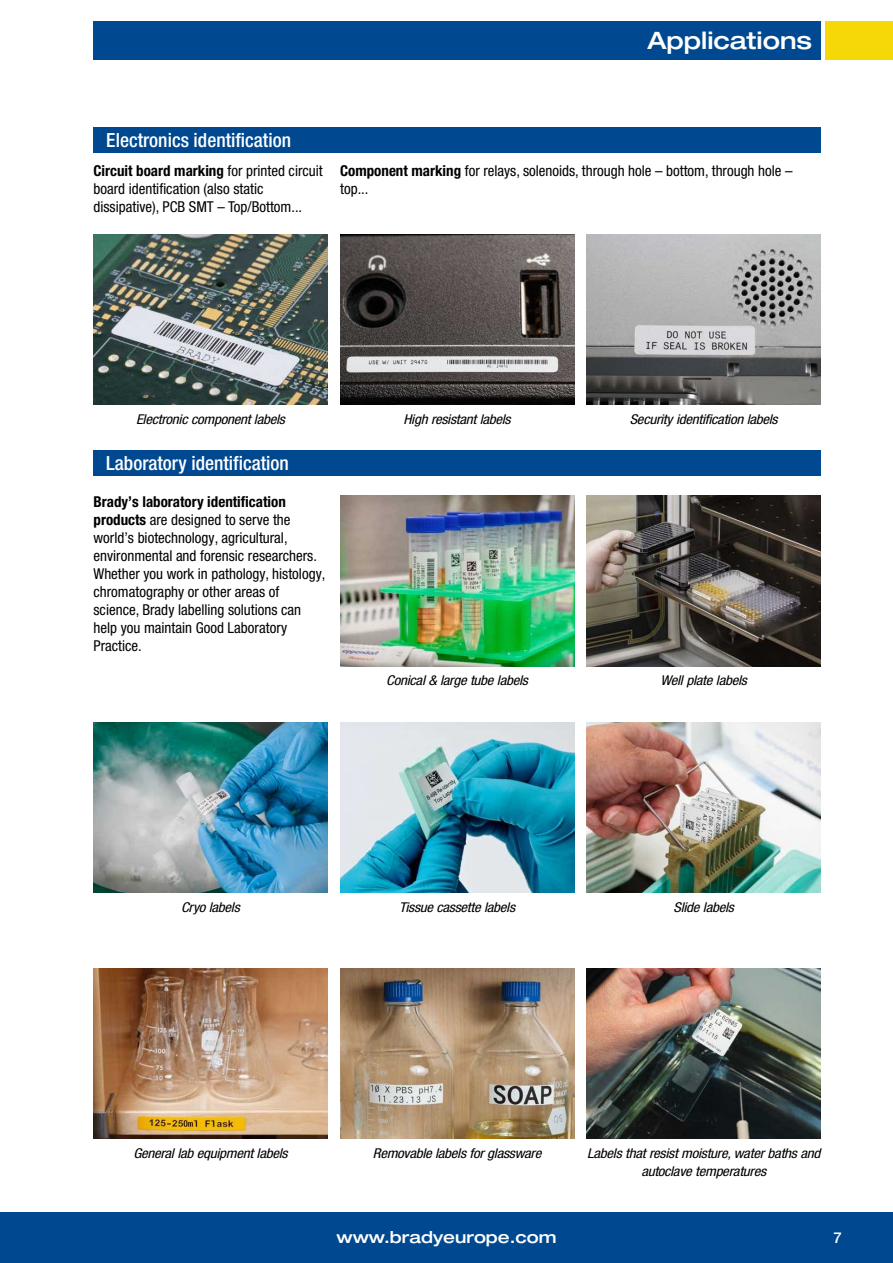
<style>
.page{position:relative;width:893px;height:1263px;background:#fff}
.page>*{position:absolute;margin:0;border:0;box-sizing:border-box;transform-origin:0 0}
.t1{font:500 expanded 24px "Helvetica Neue LT Pro";color:#fff}
.t2{font:500 condensed 19.5px "Helvetica Neue LT Pro";color:#fff}
.t3{font:500 expanded 16.5px "Helvetica Neue LT Pro";color:#fff}
.t4{font:condensed 15px/18px "Helvetica Neue LT Pro";color:#000}
.t5{font:500 15px "Helvetica Neue LT Pro";color:#fff}
.t6{font:italic condensed 13.5px/18px "Helvetica Neue LT Pro";letter-spacing:-.02em;color:#000;text-align:center;scale:1.11 1}
.s1{font-weight:700}
</style>
<div class="page">
<div style="left:0;top:1212px;width:893px;height:51px;background:#004990"></div>
<div style="left:825px;top:21px;width:68px;height:39px;background:#f6d809"></div>
<div style="left:94px;top:21px;width:727px;height:39px;background:#004990"></div>
<div style="left:94px;top:450px;width:727px;height:26px;background:#004990"></div>
<img style="left:340px;top:968px;width:234px;height:171px">
<img style="left:340px;top:723px;width:234px;height:170px">
<img style="left:340px;top:496px;width:234px;height:170px">
<img style="left:94px;top:723px;width:233px;height:170px">
<img style="left:587px;top:968px;width:234px;height:171px">
<img style="left:587px;top:496px;width:234px;height:170px">
<img style="left:587px;top:723px;width:234px;height:170px">
<div style="left:94px;top:128px;width:727px;height:25px;background:#004990"></div>
<img style="left:587px;top:235px;width:234px;height:170px">
<img style="left:340px;top:235px;width:234px;height:170px">
<img style="left:94px;top:968px;width:233px;height:171px">
<img style="left:94px;top:235px;width:233px;height:170px">
<h1 class="t1" style="left:647px;top:25px;width:166px">Applications</h1>
<h2 class="t2" style="left:106px;top:129px;width:186px">Electronics identification</h2>
<p class="t4" style="left:94px;top:161px;width:231px"><span class="s1">Circuit board marking</span> for printed circuit board identification (also static dissipative), PCB SMT – Top/Bottom...</p>
<p class="t4" style="left:340px;top:161px;width:454px"><span class="s1">Component marking</span> for relays, solenoids, through hole – bottom, through hole – top...</p>
<p class="t6" style="left:136px;top:410px;width:136px">Electronic component labels</p>
<p class="t6" style="left:404px;top:410px;width:98px">High resistant labels</p>
<p class="t6" style="left:630px;top:410px;width:135px">Security identification labels</p>
<h2 class="t2" style="left:106px;top:451px;width:184px">Laboratory identification</h2>
<p class="t4" style="left:94px;top:492px;width:233px"><span class="s1">Brady’s laboratory identification products</span> are designed to serve the world’s biotechnology, agricultural, environmental and forensic researchers.<br>Whether you work in pathology, histology, chromatography or other areas of science, Brady labelling solutions can help you maintain Good Laboratory Practice.</p>
<p class="t6" style="left:386px;top:671px;width:129px">Conical &amp; large tube labels</p>
<p class="t6" style="left:661px;top:671px;width:79px">Well plate labels</p>
<p class="t6" style="left:181px;top:898px;width:54px">Cryo labels</p>
<p class="t6" style="left:674px;top:898px;width:56px">Slide labels</p>
<p class="t6" style="left:399px;top:898px;width:106px">Tissue cassette labels</p>
<p class="t6" style="left:133px;top:1144px;width:140px">General lab equipment labels</p>
<p class="t6" style="left:373px;top:1144px;width:153px">Removable labels for glassware</p>
<p class="t6" style="left:587px;top:1144px;width:212px">Labels that resist moisture, water baths and autoclave temperatures</p>
<p class="t3" style="left:336px;top:1227px;width:222px">www.bradyeurope.com</p>
<p class="t5" style="left:834px;top:1228px;width:10px">7</p>
</div>
